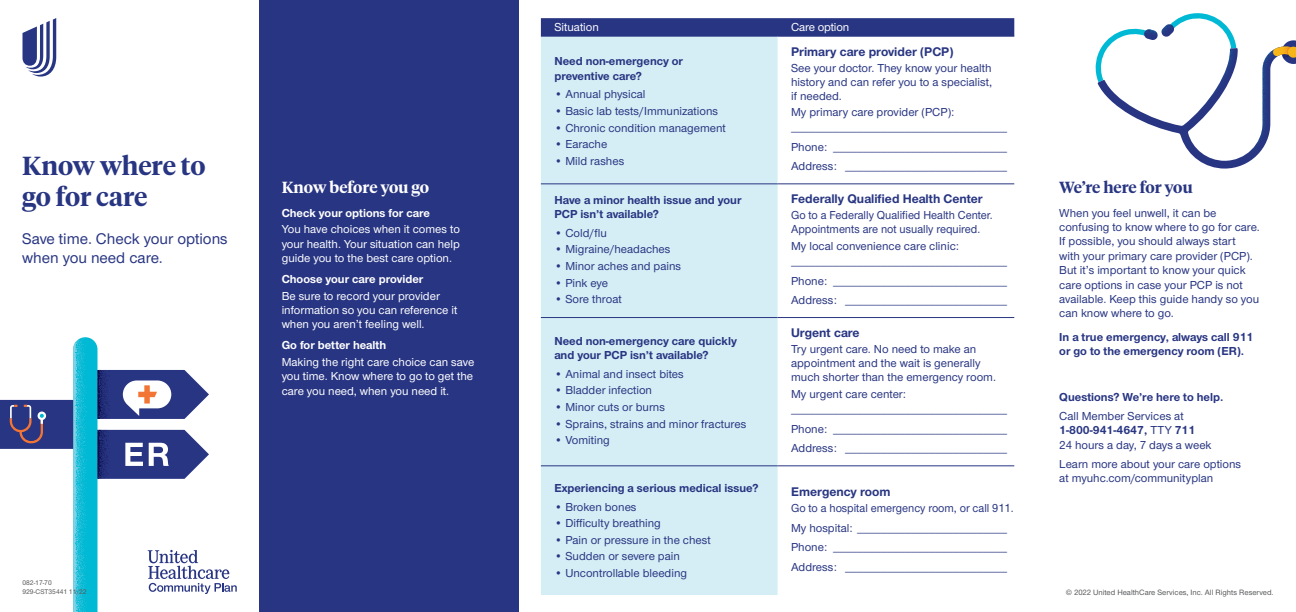
<style>
.page{position:relative;width:1296px;height:612px;background:#fff}
.page>*{position:absolute;margin:0;border:0;box-sizing:border-box;transform-origin:0 0}
.t1{font:600 26px/31.2px "UHC Serif Headline";color:#283582}
.t2{font:500 16px/19.2px "UHC Sans";color:#283582}
.t3{font:600 16px "UHC Serif Headline";color:#fff}
.t4{font:600 16px "UHC Serif Headline";color:#283582}
.t5{font:700 13px "UHC Sans";color:#283582}
.t6{font:500 12px/14.4px "UHC Sans";color:#283582}
.t7{font:500 12px/14.4px "UHC Sans";color:#fff;text-align:justify}
.t8{font:700 12px/14.4px "UHC Sans";color:#283582}
.t9{font:500 12px/19.5px "UHC Sans";color:#283582;scale:.96 1}
.t10{font:700 12px "UHC Sans";color:#fff}
.t11{font:500 8px "UHC Sans";color:#57585a}
.t12{font:500 7px/9px "UHC Sans";color:#57585a}
.s1{font-weight:700}
</style>
<div class="page">
<div style="left:259px;top:0;width:259px;height:612px;background:#283582"></div>
<svg style="left:1095px;top:13px;width:201px;height:156px"></svg>
<div style="left:541px;top:18px;width:473px;height:18px;background:#283582"></div>
<div style="left:541px;top:37px;width:237px;height:558px;background:#d5eef5"></div>
<hr style="left:541px;top:36px;width:237px;height:1px;background:#283582">
<hr style="left:778px;top:36px;width:236px;height:1px;background:#283582">
<hr style="left:541px;top:184px;width:237px;height:1px;background:#283582">
<hr style="left:778px;top:184px;width:236px;height:1px;background:#283582">
<hr style="left:541px;top:317px;width:237px;height:1px;background:#283582">
<hr style="left:778px;top:317px;width:236px;height:1px;background:#283582">
<hr style="left:541px;top:466px;width:237px;height:1px;background:#283582">
<hr style="left:778px;top:466px;width:236px;height:1px;background:#283582">
<svg style="left:23px;top:18px;width:33px;height:59px"></svg>
<svg style="left:0;top:337px;width:237px;height:275px"></svg>
<h1 class="t1" style="left:22px;top:149px;width:185px">Know where to go for care</h1>
<h2 class="t2" style="left:22px;top:228px;width:207px">Save time. Check your options when you need care.</h2>
<h2 class="t3" style="left:282px;top:177px;width:149px">Know before you go</h2>
<p class="t10" style="left:282px;top:205px;width:150px">Check your options for care</p>
<p class="t7" style="left:282px;top:222px;width:180px">You have choices when it comes to your health. Your situation can help guide you to the best care option.</p>
<p class="t10" style="left:282px;top:271px;width:143px">Choose your care provider</p>
<p class="t7" style="left:282px;top:288px;width:177px;text-align:left">Be sure to record your provider information so you can reference it when you aren’t feeling well.</p>
<p class="t10" style="left:282px;top:337px;width:106px">Go for better health</p>
<p class="t7" style="left:282px;top:354px;width:194px">Making the right care choice can save you time. Know where to go to get the care you need, when you need it.</p>
<p class="t12" style="left:22px;top:578px;width:66px">082-17-70<br>929-CST35441 11/22</p>
<p class="t7" style="left:554px;top:19px;width:46px">Situation</p>
<p class="t7" style="left:791px;top:19px;width:60px">Care option</p>
<p class="t8" style="left:554px;top:54px;width:130px">Need non-emergency or preventive care?</p>
<p class="t6" style="left:554px;top:87px;width:93px">• Annual physical</p>
<p class="t6" style="left:554px;top:103px;width:165px">• Basic lab tests/Immunizations</p>
<p class="t6" style="left:554px;top:120px;width:173px">• Chronic condition management</p>
<p class="t6" style="left:554px;top:136px;width:54px">• Earache</p>
<p class="t6" style="left:554px;top:153px;width:71px">• Mild rashes</p>
<p class="t5" style="left:791px;top:43px;width:164px">Primary care provider (PCP)</p>
<p class="t6" style="left:791px;top:60px;width:203px;line-height:14px;text-align:justify">See your doctor. They know your health history and can refer you to a specialist, if needed.</p>
<p class="t6" style="left:791px;top:104px;width:217px;line-height:15px">My primary care provider (PCP): ____________________________________</p>
<p class="t6" style="left:791px;top:137px;width:217px;line-height:19.5px">Phone: _____________________________<br>Address: ___________________________</p>
<p class="t8" style="left:554px;top:192px;width:189px">Have a minor health issue and your<br>PCP isn’t available?</p>
<p class="t6" style="left:554px;top:225px;width:54px">• Cold/flu</p>
<p class="t6" style="left:554px;top:242px;width:118px">• Migraine/headaches</p>
<p class="t6" style="left:554px;top:258px;width:128px">• Minor aches and pains</p>
<p class="t6" style="left:554px;top:275px;width:55px">• Pink eye</p>
<p class="t6" style="left:554px;top:291px;width:69px">• Sore throat</p>
<p class="t8" style="left:554px;top:333px;width:184px">Need non-emergency care quickly and your PCP isn’t available?</p>
<p class="t6" style="left:554px;top:366px;width:131px">• Animal and insect bites</p>
<p class="t6" style="left:554px;top:383px;width:99px">• Bladder infection</p>
<p class="t6" style="left:554px;top:399px;width:112px">• Minor cuts or burns</p>
<p class="t6" style="left:554px;top:416px;width:193px">• Sprains, strains and minor fractures</p>
<p class="t6" style="left:554px;top:432px;width:57px">• Vomiting</p>
<p class="t8" style="left:554px;top:480px;width:206px">Experiencing a serious medical issue?</p>
<p class="t6" style="left:554px;top:499px;width:84px">• Broken bones</p>
<p class="t6" style="left:554px;top:516px;width:108px">• Difficulty breathing</p>
<p class="t6" style="left:554px;top:532px;width:158px">• Pain or pressure in the chest</p>
<p class="t6" style="left:554px;top:549px;width:127px">• Sudden or severe pain</p>
<p class="t6" style="left:554px;top:565px;width:134px">• Uncontrollable bleeding</p>
<p class="t5" style="left:791px;top:190px;width:193px">Federally Qualified Health Center</p>
<p class="t9" style="left:791px;top:208px;width:212px;line-height:14px">Go to a Federally Qualified Health Center.<br>Appointments are not usually required.</p>
<p class="t6" style="left:791px;top:238px;width:217px;line-height:15px">My local convenience care clinic: ____________________________________</p>
<p class="t6" style="left:791px;top:270px;width:217px;line-height:19.5px">Phone: _____________________________<br>Address: ___________________________</p>
<p class="t5" style="left:791px;top:324px;width:70px">Urgent care</p>
<p class="t6" style="left:791px;top:342px;width:206px;line-height:14px">Try urgent care. No need to make an appointment and the wait is generally much shorter than the emergency room.</p>
<p class="t6" style="left:791px;top:386px;width:217px;line-height:15px">My urgent care center: ____________________________________</p>
<p class="t6" style="left:791px;top:419px;width:217px;line-height:19.5px">Phone: _____________________________<br>Address: ___________________________</p>
<p class="t5" style="left:791px;top:483px;width:101px">Emergency room</p>
<p class="t9" style="left:791px;top:498px;width:233px">Go to a hospital emergency room, or call 911.<br>My hospital: _________________________ Phone: _____________________________ Address: ___________________________</p>
<h2 class="t4" style="left:1059px;top:177px;width:135px">We’re here for you</h2>
<p class="t6" style="left:1059px;top:205px;width:202px">When you feel unwell, it can be confusing to know where to go for care.<br>If possible, you should always start<br>with your primary care provider (PCP).<br>But it’s important to know your quick care options in case your PCP is not available. Keep this guide handy so you can know where to go.</p>
<p class="t8" style="left:1059px;top:329px;width:196px">In a true emergency, always call 911 or go to the emergency room (ER).</p>
<p class="t8" style="left:1059px;top:390px;width:166px">Questions? We’re here to help.</p>
<p class="t6" style="left:1059px;top:408px;width:154px">Call Member Services at<br><span class="s1">1-800-941-4647,</span> TTY <span class="s1">711<br></span>24 hours a day, 7 days a week</p>
<p class="t6" style="left:1059px;top:456px;width:183px">Learn more about your care options at myuhc.com/communityplan</p>
<p class="t11" style="left:1066px;top:587px;width:209px">© 2022 United HealthCare Services, Inc. All Rights Reserved.</p>
</div>
